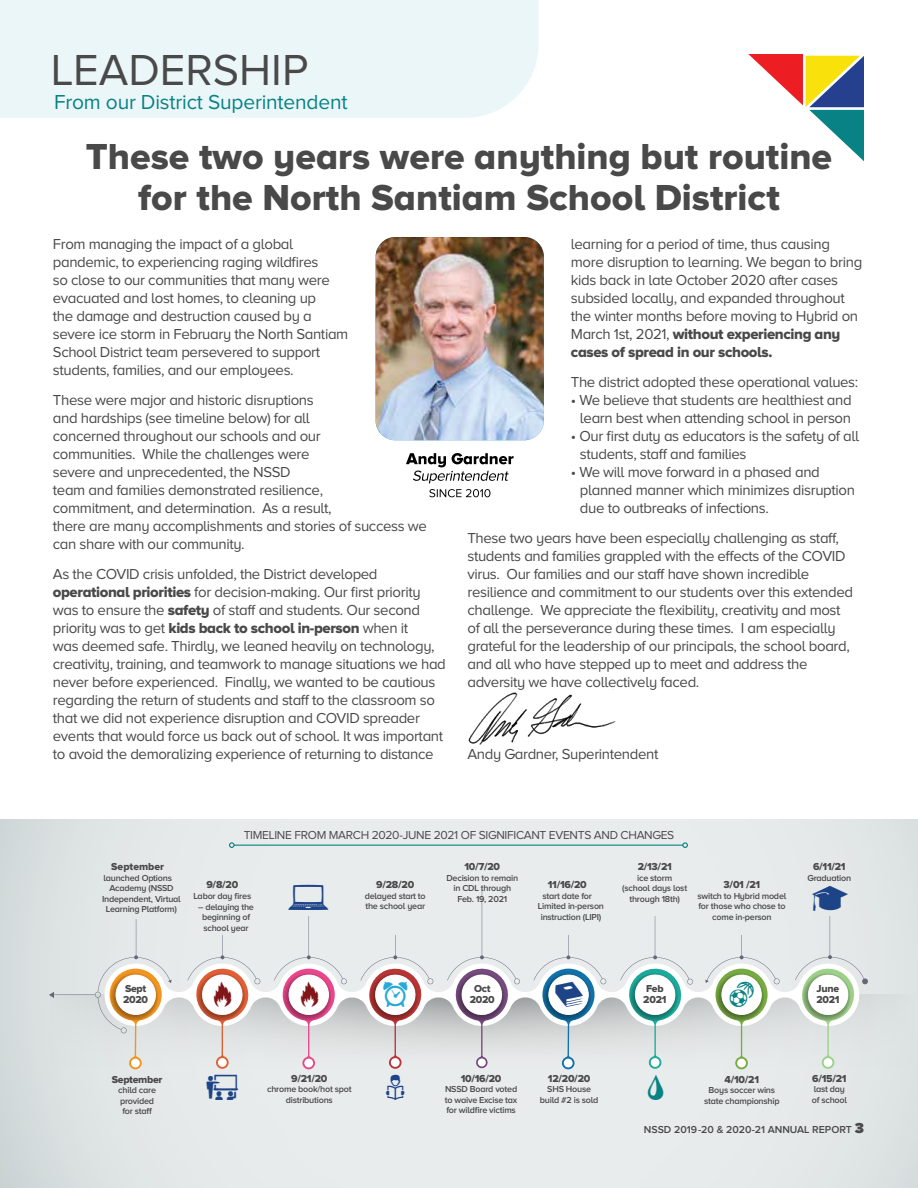
<style>
.page{position:relative;width:918px;height:1188px;background:#fff}
.page>*{position:absolute;margin:0;border:0;box-sizing:border-box;transform-origin:0 0}
.t1{font:45px "Proxima Nova A";color:#4a494a}
.t2{font:37.5px/40.5px "Proxima Nova A Extrabld";color:#4a494a;text-align:center}
.t3{font:36px "School";color:#1e4488}
.t4{font:36px "Fire Department";color:#811518}
.t5{font:36px "School";color:#28a9d7}
.t6{font:36px "School";color:#088284}
.t7{font:36px "Fire Department";color:#088284}
.t8{font:21px "Proxima Nova A";letter-spacing:-.01em;color:#088284}
.t9{font:15px/18px "Proxima Nova A";letter-spacing:-.025em;color:#4a494a}
.t10{font:15px/18px "Proxima Nova A Extrabld";letter-spacing:-.025em;color:#4a494a}
.t11{font:12px "Proxima Nova A";letter-spacing:-.025em;color:#4a494a}
.t12{font:10.5px/10.5px "Proxima Nova A Extrabld";letter-spacing:-.025em;color:#4a494a}
.t13{font:600 10.5px "Proxima Nova A";color:#4a494a}
.t14{font:10.5px "Proxima Nova A Extrabld";color:#4a494a}
.t15{font:600 9px/10.5px "Proxima Nova A";letter-spacing:-.025em;color:#4a494a;text-align:center}
.s1{font-family:"Proxima Nova A Extrabld"}
.s2{font-family:"Proxima Nova A"}
.s3{font-weight:900;font-size:15px}
</style>
<div class="page">
<div style="left:0;top:0;width:538px;height:118px;background:#ebf6f9"></div>
<div style="left:0;top:820px;width:918px;height:368px;background:linear-gradient(to bottom,#e2e6e6,#e0e5e5)"></div>
<div style="left:49px;top:995px;width:865px;height:75px;background:#dfe3e3"></div>
<svg style="left:172px;top:960px;width:623px;height:70px"></svg>
<svg style="left:49px;top:919px;width:123px;height:151px"></svg>
<svg style="left:705px;top:935px;width:75px;height:135px"></svg>
<svg style="left:620px;top:916px;width:73px;height:153px"></svg>
<svg style="left:534px;top:935px;width:72px;height:135px"></svg>
<svg style="left:447px;top:889px;width:73px;height:180px"></svg>
<svg style="left:361px;top:935px;width:72px;height:134px"></svg>
<svg style="left:274px;top:916px;width:73px;height:154px"></svg>
<svg style="left:188px;top:935px;width:72px;height:134px"></svg>
<svg style="left:795px;top:916px;width:73px;height:153px"></svg>
<img style="left:376px;top:237px;width:168px;height:203px">
<img style="left:468px;top:692px;width:148px;height:53px">
<svg style="left:429px;top:489px;width:61px;height:8px"></svg>
<svg style="left:406px;top:453px;width:108px;height:30px"></svg>
<hr style="left:234px;top:845px;width:449px;height:1px;background:#088284">
<svg style="left:229px;top:842px;width:6px;height:6px"></svg>
<svg style="left:682px;top:842px;width:6px;height:6px"></svg>
<svg style="left:748px;top:54px;width:116px;height:107px"></svg>
<h1 class="t1" style="left:51px;top:45px;width:259px">LEADERSHIP</h1>
<h3 class="t8" style="left:54px;top:91px;width:295px">From our District Superintendent</h3>
<h2 class="t2" style="left:86px;top:136px;width:748px">These two years were anything but routine for the North Santiam School District</h2>
<p class="t9" style="left:53px;top:235px;width:297px">From managing the impact of a global pandemic, to experiencing raging wildfires<br>so close to our communities that many were evacuated and lost homes, to cleaning up<br>the damage and destruction caused by a severe ice storm in February the North Santiam School District team persevered to support students, families, and our employees.</p>
<p class="t9" style="left:53px;top:391px;width:376px">These were major and historic disruptions<br>and hardships (see timeline below) for all<br>concerned throughout our schools and our<br>communities. While the challenges were<br>severe and unprecedented, the NSSD<br>team and families demonstrated resilience,<br>commitment, and determination. As a result,<br>there are many accomplishments and stories of success we can share with our community.</p>
<p class="t9" style="left:53px;top:565px;width:369px">As the COVID crisis unfolded, the District developed <span class="s1">operational priorities</span> for decision-making. Our first priority was to ensure the <span class="s1">safety</span> of staff and students. Our second</p>
<p class="t10" style="left:53px;top:619px;width:357px"><span class="s2">priority was to get</span> kids back to school in-person <span class="s2">when it</span></p>
<p class="t9" style="left:53px;top:637px;width:395px">was deemed safe. Thirdly, we leaned heavily on technology, creativity, training, and teamwork to manage situations we had never before experienced. Finally, we wanted to be cautious regarding the return of students and staff to the classroom so that we did not experience disruption and COVID spreader events that would force us back out of school. It was important to avoid the demoralizing experience of returning to distance</p>
<p class="t9" style="left:571px;top:235px;width:293px">learning for a period of time, thus causing more disruption to learning. We began to bring kids back in late October 2020 after cases subsided locally, and expanded throughout the winter months before moving to Hybrid on</p>
<p class="t10" style="left:571px;top:325px;width:271px"><span class="s2">March 1st, 2021,</span> without experiencing any cases of spread in our schools.</p>
<p class="t9" style="left:571px;top:373px;width:289px">The district adopted these operational values:</p>
<p class="t9" style="left:571px;top:391px;width:282px;text-align:center">• We believe that students are healthiest and learn best when attending school in person</p>
<p class="t9" style="left:580px;top:427px;width:281px;text-indent:-9px">• Our first duty as educators is the safety of all students, staff and families</p>
<p class="t9" style="left:580px;top:463px;width:277px;text-indent:-9px">• We will move forward in a phased and planned manner which minimizes disruption due to outbreaks of infections.</p>
<p class="t9" style="left:467px;top:529px;width:387px">These two years have been especially challenging as staff, students and families grappled with the effects of the COVID virus. Our families and our staff have shown incredible resilience and commitment to our students over this extended challenge. We appreciate the flexibility, creativity and most of all the perseverance during these times. I am especially grateful for the leadership of our principals, the school board, and all who have stepped up to meet and address the adversity we have collectively faced.</p>
<p class="t9" style="left:467px;top:745px;width:193px">Andy Gardner, Superintendent</p>
<p class="t14" style="left:111px;top:861px;width:54px">September</p>
<p class="t15" style="left:104px;top:872px;width:70px">launched Options</p>
<p class="t15" style="left:109px;top:883px;width:66px">Academy (NSSD</p>
<p class="t15" style="left:102px;top:893px;width:80px">Independent, Virtual</p>
<p class="t15" style="left:106px;top:904px;width:73px">Learning Platform)</p>
<p class="t11" style="left:244px;top:828px;width:432px">TIMELINE FROM MARCH 2020-JUNE 2021 OF SIGNIFICANT EVENTS AND CHANGES</p>
<p class="t12" style="left:206px;top:880px;width:33px">9/8/20</p>
<p class="t15" style="left:193px;top:891px;width:59px">Labor day fires</p>
<p class="t15" style="left:198px;top:901px;width:57px">– delaying the beginning of school year</p>
<h3 class="t3" style="left:288px;top:877px;width:43px">Ç</h3>
<p class="t12" style="left:376px;top:880px;width:39px">9/28/20</p>
<p class="t15" style="left:365px;top:891px;width:63px;text-align:left">delayed start to the school year</p>
<p class="t12" style="left:464px;top:861px;width:37px">10/7/20</p>
<p class="t15" style="left:446px;top:872px;width:73px">Decision to remain in CDL through<br>Feb. 19, 2021</p>
<p class="t12" style="left:548px;top:880px;width:40px">11/16/20</p>
<p class="t15" style="left:543px;top:891px;width:51px">start date for</p>
<p class="t15" style="left:538px;top:901px;width:68px">Limited in-person</p>
<p class="t15" style="left:541px;top:912px;width:62px">instruction (LIPI)</p>
<p class="t12" style="left:638px;top:861px;width:36px">2/13/21</p>
<p class="t15" style="left:622px;top:872px;width:66px">ice storm (school days lost through 18th)</p>
<p class="t12" style="left:724px;top:880px;width:38px">3/01 /21</p>
<p class="t15" style="left:698px;top:891px;width:90px">switch to Hybrid model for those who chose to come in-person</p>
<p class="t12" style="left:813px;top:861px;width:34px">6/11/21</p>
<p class="t15" style="left:807px;top:872px;width:45px">Graduation</p>
<h3 class="t3" style="left:811px;top:877px;width:39px">d</h3>
<p class="t12" style="left:123px;top:983px;width:27px">Sept<br>2020</p>
<h3 class="t4" style="left:213px;top:973px;width:21px">Ã</h3>
<h3 class="t5" style="left:383px;top:973px;width:27px">ß</h3>
<h3 class="t3" style="left:555px;top:973px;width:31px">R</h3>
<h3 class="t6" style="left:729px;top:973px;width:27px">ù</h3>
<h3 class="t4" style="left:300px;top:973px;width:21px">Ã</h3>
<p class="t12" style="left:470px;top:983px;width:27px;text-align:center">Oct<br>2020</p>
<p class="t12" style="left:643px;top:983px;width:25px">Feb<br>2021</p>
<p class="t12" style="left:816px;top:983px;width:25px">June<br>2021</p>
<p class="t12" style="left:112px;top:1074px;width:52px">September</p>
<p class="t15" style="left:118px;top:1085px;width:39px;text-align:left">child care provided for staff</p>
<h3 class="t3" style="left:206px;top:1066px;width:35px">è</h3>
<h3 class="t3" style="left:385px;top:1066px;width:21px">=</h3>
<p class="t12" style="left:291px;top:1073px;width:38px">9/21/20</p>
<p class="t15" style="left:267px;top:1084px;width:86px">chrome book/hot spot distributions</p>
<p class="t12" style="left:461px;top:1073px;width:42px">10/16/20</p>
<p class="t15" style="left:445px;top:1084px;width:74px;text-align:justify">NSSD Board voted to waive Excise tax for wildfire victims</p>
<p class="t12" style="left:548px;top:1073px;width:44px">12/20/20</p>
<p class="t15" style="left:540px;top:1084px;width:60px">SHS House build #2 is sold</p>
<h3 class="t7" style="left:647px;top:1067px;width:19px">Å</h3>
<p class="t12" style="left:725px;top:1074px;width:36px">4/10/21</p>
<p class="t15" style="left:704px;top:1085px;width:77px">Boys soccer wins state championship</p>
<p class="t12" style="left:812px;top:1073px;width:36px">6/15/21</p>
<p class="t15" style="left:812px;top:1084px;width:37px;text-align:left">last day of school</p>
<p class="t13" style="left:644px;top:1124px;width:222px">NSSD 2019 -20 &amp; 2020-21 ANNUAL REPORT <span class="s3">3</span></p>
</div>
